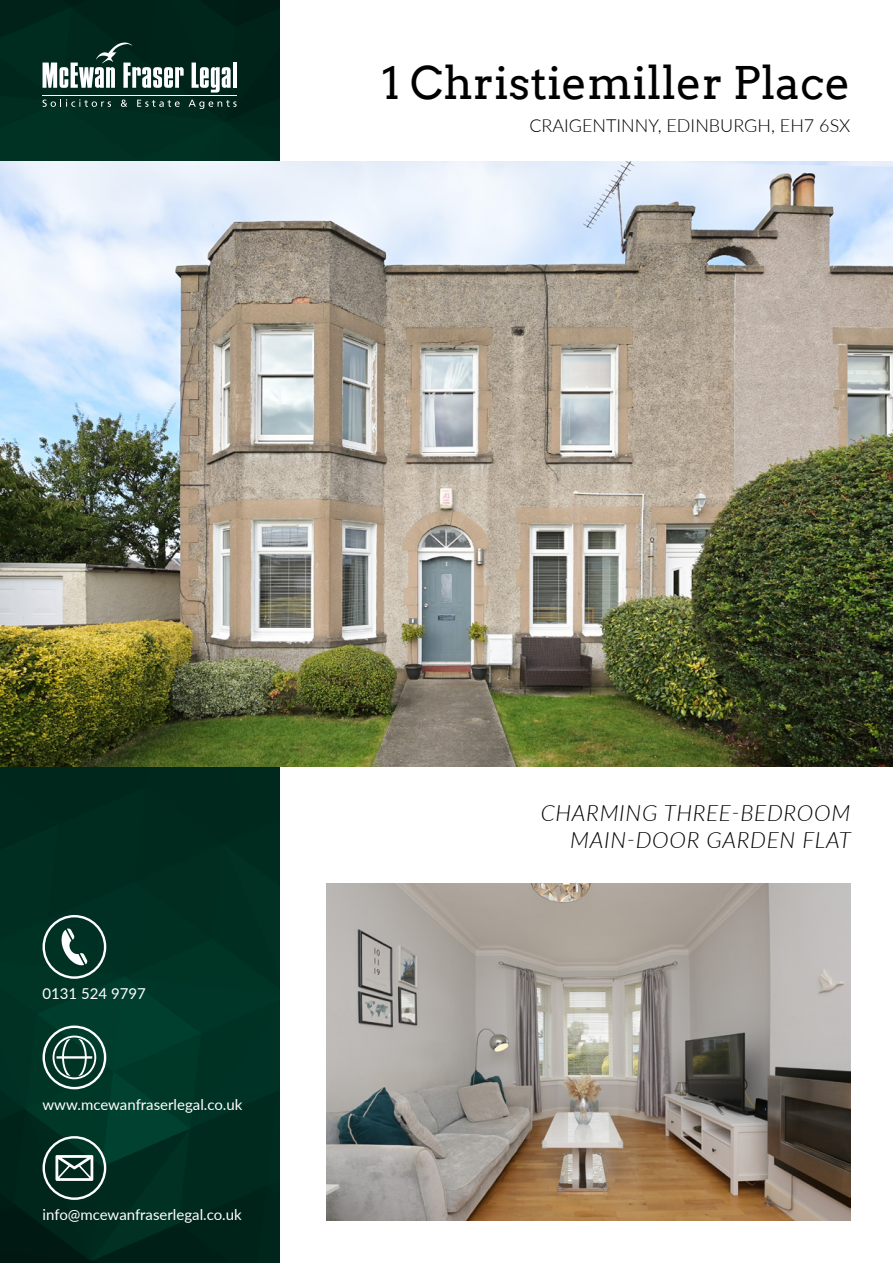
<style>
.page{position:relative;width:893px;height:1263px;background:#fff}
.page>*{position:absolute;margin:0;border:0;box-sizing:border-box;transform-origin:0 0}
.t1{font:45px "Arvo";color:#000}
.t2{font:italic 300 22.5px/27px "Lato";letter-spacing:.03em;color:#000;text-align:right}
.t3{font:300 18px "Lato";color:#000}
.t4{font:15px "Lato";color:#fff}
</style>
<div class="page">
<img style="left:0;top:0;width:279px;height:1263px">
<img style="left:0;top:162px;width:893px;height:605px">
<svg style="left:43px;top:43px;width:141px;height:45px"></svg>
<svg style="left:192px;top:63px;width:39px;height:30px"></svg>
<hr style="left:233px;top:63px;width:4px;height:25px;background:#fff">
<hr style="left:43px;top:95px;width:194px;height:1px;background:#fff">
<svg style="left:43px;top:99px;width:68px;height:8px"></svg>
<svg style="left:121px;top:100px;width:6px;height:7px"></svg>
<svg style="left:137px;top:100px;width:43px;height:7px"></svg>
<svg style="left:189px;top:100px;width:48px;height:9px"></svg>
<img style="left:326px;top:883px;width:524px;height:337px">
<svg style="left:43px;top:915px;width:63px;height:64px;background:#335a4f"></svg>
<svg style="left:43px;top:1025px;width:63px;height:64px;background:#3a6559"></svg>
<svg style="left:43px;top:1136px;width:63px;height:64px;background:#3a5b52"></svg>
<h1 class="t1" style="left:381px;top:55px;width:471px">1 Christiemiller Place</h1>
<p class="t3" style="left:529px;top:113px;width:323px">CRAIGENTINNY, EDINBURGH, EH7 6SX</p>
<p class="t4" style="left:43px;top:983px;width:105px">0131 524 9797</p>
<p class="t4" style="left:43px;top:1094px;width:201px">www.mcewanfraserlegal.co.uk</p>
<p class="t4" style="left:43px;top:1204px;width:201px">info@mcewanfraserlegal.co.uk</p>
<h2 class="t2" style="left:541px;top:798px;width:312px">CHARMING THREE-BEDROOM<br>MAIN-DOOR GARDEN FLAT</h2>
</div>
